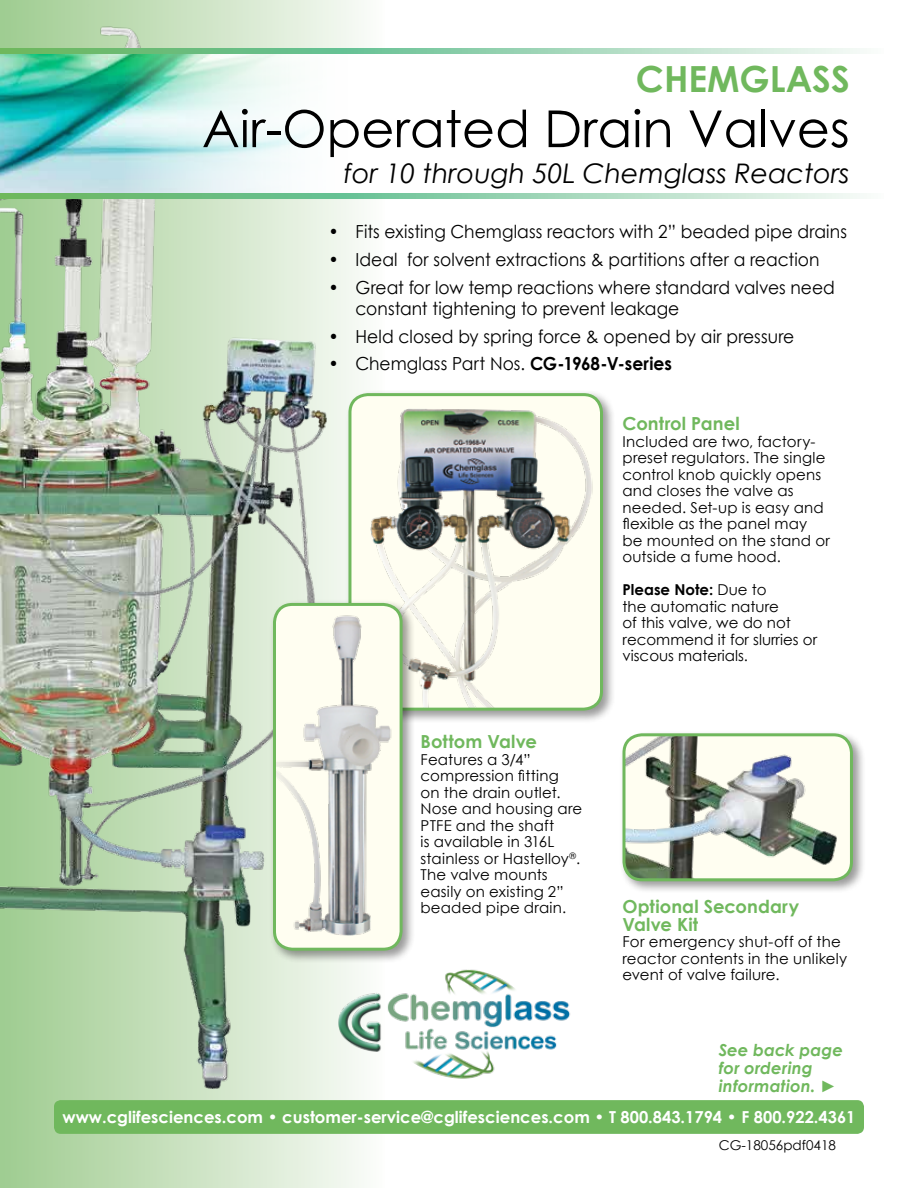
<style>
.page{position:relative;width:918px;height:1188px;background:#fff}
.page>*{position:absolute;margin:0;border:0;box-sizing:border-box;transform-origin:0 0}
.t1{font:51px "Century Gothic";color:#000}
.t2{font:700 36px "Century Gothic";color:#70b85d}
.t3{font:italic 27px "Century Gothic";color:#000}
.t4{font:18px/21px "Century Gothic";letter-spacing:.005em;color:#000;scale:.95 1}
.t5{font:700 18px/18px "Century Gothic";letter-spacing:.005em;color:#70b85d}
.t6{font:700 16.5px "Century Gothic";color:#fff}
.t7{font:italic 700 16.5px/18px "Century Gothic";letter-spacing:.01em;color:#70b85d}
.t8{font:15px/16.5px "Century Gothic";letter-spacing:.01em;color:#000}
.t9{font:13.5px "Century Gothic";color:#000}
.s1{font-weight:700}
</style>
<div class="page">
<div style="left:0;top:0;width:384px;height:1188px;background:linear-gradient(to right,#9fcb8f,#fbfcf9)"></div>
<img style="left:0;top:5px;width:371px;height:1111px">
<div style="left:0;top:50px;width:918px;height:147px;background:#fff"></div>
<img style="left:0;top:53px;width:365px;height:140px">
<svg style="left:0;top:48px;width:860px;height:5px;background:#93cfa5"></svg>
<svg style="left:0;top:193px;width:860px;height:6px;background:#93cfa5"></svg>
<div style="left:619px;top:730px;width:247px;height:164px;background:#000;opacity:.4"></div>
<img style="left:624px;top:735px;width:227px;height:145px">
<div style="left:622px;top:733px;width:231px;height:148px;border:3px solid #70b85d;border-radius:18px"></div>
<div style="left:345px;top:390px;width:271px;height:333px;background:#000;opacity:.4"></div>
<img style="left:355px;top:396px;width:247px;height:313px">
<div style="left:348px;top:393px;width:255px;height:318px;border:3px solid #70b85d;border-radius:18px"></div>
<div style="left:270px;top:599px;width:145px;height:364px;background:#000;opacity:.4"></div>
<img style="left:274px;top:605px;width:127px;height:344px">
<div style="left:273px;top:603px;width:130px;height:348px;border:3px solid #70b85d;border-radius:18px"></div>
<div style="left:54px;top:1100px;width:810px;height:34px;background:#70b85d;border-radius:7px"></div>
<img style="left:325px;top:957px;width:245px;height:139px">
<h2 class="t2" style="left:636px;top:52px;width:215px">CHEMGLASS</h2>
<h1 class="t1" style="left:202px;top:93px;width:649px">Air-Operated Drain Valves</h1>
<h3 class="t3" style="left:344px;top:155px;width:508px">for 10 through 50L Chemglass Reactors</h3>
<p class="t4" style="left:328px;top:221px;width:547px">• Fits existing Chemglass reactors with 2” beaded pipe drains</p>
<p class="t4" style="left:328px;top:249px;width:519px">• Ideal for solvent extractions &amp; partitions after a reaction</p>
<p class="t4" style="left:356px;top:277px;width:506px;text-indent:-27px">• Great for low temp reactions where standard valves need constant tightening to prevent leakage</p>
<p class="t4" style="left:328px;top:325px;width:492px">• Held closed by spring force &amp; opened by air pressure</p>
<p class="t4" style="left:328px;top:353px;width:363px">• Chemglass Part Nos. <span class="s1">CG-1968-V-series</span></p>
<p class="t5" style="left:421px;top:732px;width:118px">Bottom Valve</p>
<p class="t8" style="left:421px;top:751px;width:163px">Features a 3/4” compression fitting<br>on the drain outlet.<br>Nose and housing are<br>PTFE and the shaft<br>is available in 316L stainless or Hastelloy<sup>®</sup>.<br>The valve mounts easily on existing 2” beaded pipe drain.</p>
<p class="t5" style="left:622px;top:414px;width:119px">Control Panel</p>
<p class="t8" style="left:622px;top:433px;width:209px">Included are two, factory&shy;preset regulators. The single control knob quickly opens and closes the valve as needed. Set-up is easy and flexible as the panel may be mounted on the stand or outside a fume hood.</p>
<p class="t8" style="left:622px;top:581px;width:196px"><span class="s1">Please Note:</span> Due to<br>the automatic nature<br>of this valve, we do not recommend it for slurries or viscous materials.</p>
<p class="t5" style="left:622px;top:896px;width:178px">Optional Secondary<br>Valve Kit</p>
<p class="t8" style="left:622px;top:933px;width:226px">For emergency shut-off of the reactor contents in the unlikely event of valve failure.</p>
<p class="t7" style="left:719px;top:1040px;width:126px">See back page for ordering information. ►</p>
<p class="t6" style="left:63px;top:1105px;width:794px">www.cglifesciences.com • customer-service@cglifesciences.com • T 800.843.1794 • F 800.922.4361</p>
<p class="t9" style="left:719px;top:1136px;width:119px">CG-18056pdf0418</p>
</div>
